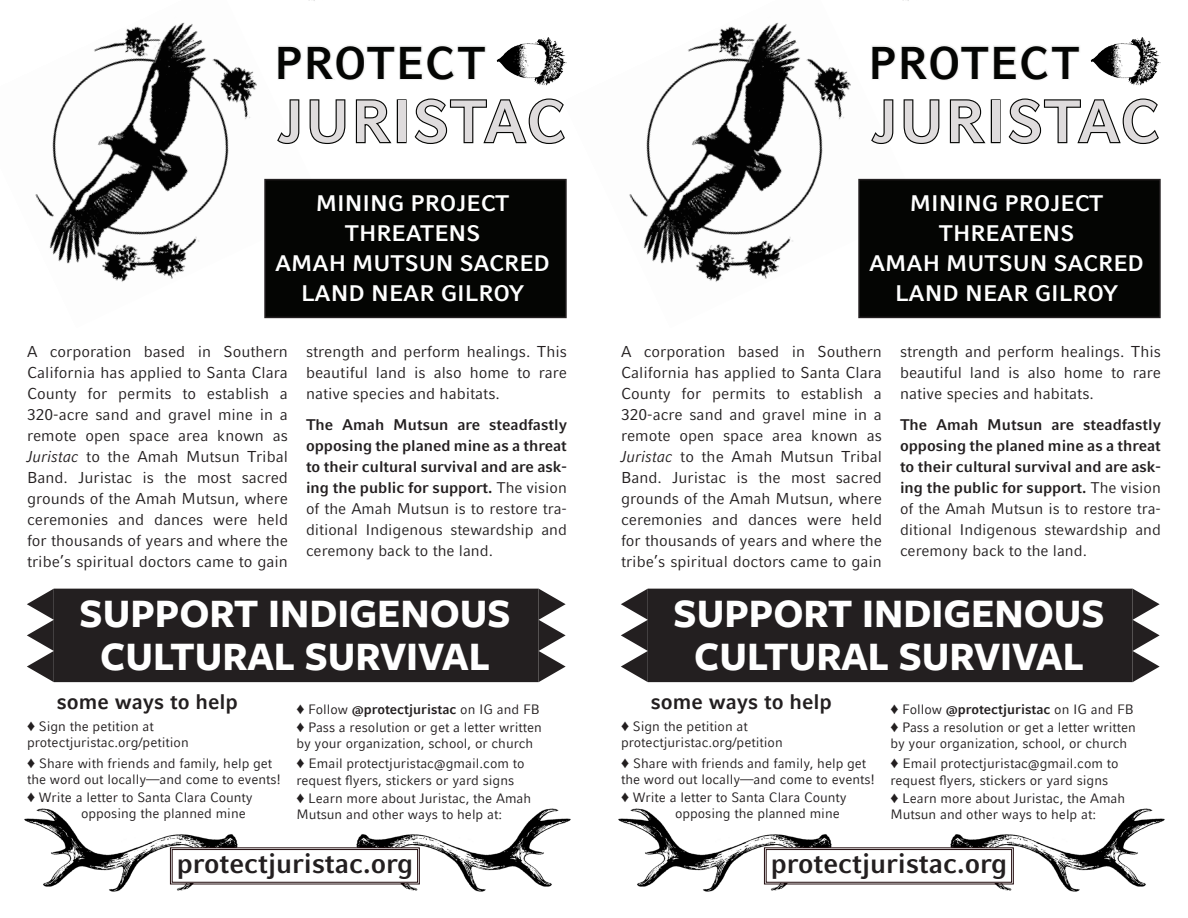
<style>
.page{position:relative;width:1188px;height:918px;background:#fff}
.page>*{position:absolute;margin:0;border:0;box-sizing:border-box;transform-origin:0 0}
.t1{font:700 59.4px "Compatil Fact LT Pro";letter-spacing:.03em;color:#dfdcdd}
.t2{font:700 45.9px "Compatil Fact LT Pro";letter-spacing:.02em;color:#040503}
.t3{font:700 42px/43.5px "Freight Sans Pro";color:#fff;text-align:center}
.t4{font:700 27.15px "Compatil Fact LT Pro";color:#231f20}
.t5{font:700 22.5px/30px "Compatil Fact LT Pro";color:#fff;text-align:center}
.t6{font:700 21px "Compatil Fact LT Com";color:#231f20}
.t7{font:15.75px/21px "Compatil Fact LT Pro";color:#231f20;text-align:justify}
.t8{font:700 15.45px/21px "Compatil Fact LT Pro";color:#231f20;text-align:justify}
.t9{font:13.5px/16.2px "Compatil Fact LT Com";color:#231f20}
.t10{font:700 13.5px "Compatil Fact LT Com";color:#231f20}
.s1{font-style:italic}
.s2{font-weight:400}
</style>
<div class="page">
<img style="left:356px;top:808px;width:215px;height:84px">
<div style="left:55px;top:589px;width:483px;height:92px;background:#231f20"></div>
<div style="left:54px;top:589px;width:485px;height:93px;border:2px solid #231f20"></div>
<img style="left:35px;top:22px;width:291px;height:297px">
<div style="left:265px;top:180px;width:301px;height:137px;background:#040503"></div>
<div style="left:264px;top:179px;width:303px;height:139px;border:2px solid #231f20"></div>
<svg style="left:276px;top:98px;width:24px;height:47px"></svg>
<svg style="left:308px;top:98px;width:38px;height:47px"></svg>
<svg style="left:355px;top:99px;width:37px;height:45px"></svg>
<div style="left:397px;top:99px;width:10px;height:44px;border:2px solid #040503"></div>
<svg style="left:414px;top:98px;width:148px;height:46px"></svg>
<svg style="left:539px;top:589px;width:27px;height:93px"></svg>
<svg style="left:27px;top:589px;width:27px;height:93px"></svg>
<svg style="left:276px;top:43px;width:210px;height:39px"></svg>
<img style="left:24px;top:808px;width:214px;height:84px">
<svg style="left:170px;top:847px;width:250px;height:38px"></svg>
<div style="left:172px;top:849px;width:246px;height:34px;border:1px solid #210b0d"></div>
<img style="left:497px;top:37px;width:65px;height:49px">
<img style="left:950px;top:808px;width:215px;height:84px">
<div style="left:649px;top:589px;width:483px;height:92px;background:#231f20"></div>
<div style="left:648px;top:589px;width:485px;height:93px;border:2px solid #231f20"></div>
<img style="left:562px;top:22px;width:358px;height:297px">
<div style="left:859px;top:180px;width:301px;height:137px;background:#040503"></div>
<div style="left:858px;top:179px;width:303px;height:139px;border:2px solid #231f20"></div>
<svg style="left:870px;top:98px;width:24px;height:47px"></svg>
<svg style="left:902px;top:98px;width:38px;height:47px"></svg>
<svg style="left:949px;top:99px;width:37px;height:45px"></svg>
<div style="left:991px;top:99px;width:10px;height:44px;border:2px solid #040503"></div>
<svg style="left:1008px;top:98px;width:151px;height:46px"></svg>
<svg style="left:1133px;top:589px;width:27px;height:93px"></svg>
<svg style="left:621px;top:589px;width:27px;height:93px"></svg>
<svg style="left:870px;top:43px;width:210px;height:39px"></svg>
<img style="left:618px;top:808px;width:214px;height:84px">
<svg style="left:764px;top:847px;width:250px;height:38px"></svg>
<div style="left:766px;top:849px;width:246px;height:34px;border:1px solid #210b0d"></div>
<img style="left:1091px;top:37px;width:70px;height:49px">
<p class="t2" style="left:274px;top:36px;width:213px">PROTECT</p>
<p class="t1" style="left:278px;top:86px;width:289px">JURISTAC</p>
<p class="t5" style="left:275px;top:188px;width:276px">MINING PROJECT<br>THREATENS<br>AMAH MUTSUN SACRED<br>LAND NEAR GILROY</p>
<p class="t7" style="left:27px;top:341px;width:263px">A corporation based in Southern California has applied to Santa Clara County for permits to establish a 320-acre sand and gravel mine in a remote open space area known as <span class="s1">Juristac</span> to the Amah Mutsun Tribal Band. Juristac is the most sacred grounds of the Amah Mutsun, where ceremonies and dances were held for thousands of years and where the tribe’s spiritual doctors came to gain</p>
<p class="t7" style="left:306px;top:341px;width:263px">strength and perform healings. This beautiful land is also home to rare native species and habitats.</p>
<p class="t8" style="left:306px;top:415px;width:263px">The Amah Mutsun are steadfastly opposing the planed mine as a threat to their cultural survival and are ask&shy;ing the public for support. <span class="s2">The vision of the Amah Mutsun is to restore tra&shy;ditional Indigenous stewardship and ceremony back to the land.</span></p>
<p class="t3" style="left:80px;top:590px;width:433px">SUPPORT INDIGENOUS<br>CULTURAL SURVIVAL</p>
<p class="t6" style="left:57px;top:690px;width:183px">some ways to help</p>
<p class="t9" style="left:27px;top:718px;width:163px">♦ Sign the petition at protectjuristac.org/petition</p>
<p class="t9" style="left:27px;top:755px;width:256px">♦ Share with friends and family, help get the word out locally—and come to events!</p>
<p class="t9" style="left:81px;top:789px;width:173px;text-indent:-54px">♦ Write a letter to Santa Clara County opposing the planned mine</p>
<p class="t10" style="left:296px;top:701px;width:245px">♦ <span class="s2">Follow</span> @protectjuristac <span class="s2">on IG and FB</span></p>
<p class="t9" style="left:296px;top:719px;width:247px">♦ Pass a resolution or get a letter written by your organization, school, or church</p>
<p class="t9" style="left:296px;top:756px;width:230px">♦ Email protectjuristac@gmail.com to request flyers, stickers or yard signs</p>
<p class="t9" style="left:296px;top:790px;width:236px">♦ Learn more about Juristac, the Amah<br>Mutsun and other ways to help at:</p>
<p class="t4" style="left:177px;top:847px;width:238px">protectjuristac.org</p>
<p class="t2" style="left:868px;top:36px;width:213px">PROTECT</p>
<p class="t1" style="left:872px;top:86px;width:289px">JURISTAC</p>
<p class="t5" style="left:869px;top:188px;width:276px">MINING PROJECT<br>THREATENS<br>AMAH MUTSUN SACRED<br>LAND NEAR GILROY</p>
<p class="t7" style="left:621px;top:341px;width:263px">A corporation based in Southern California has applied to Santa Clara County for permits to establish a 320-acre sand and gravel mine in a remote open space area known as <span class="s1">Juristac</span> to the Amah Mutsun Tribal Band. Juristac is the most sacred grounds of the Amah Mutsun, where ceremonies and dances were held for thousands of years and where the tribe’s spiritual doctors came to gain</p>
<p class="t7" style="left:900px;top:341px;width:263px">strength and perform healings. This beautiful land is also home to rare native species and habitats.</p>
<p class="t8" style="left:900px;top:415px;width:263px">The Amah Mutsun are steadfastly opposing the planed mine as a threat to their cultural survival and are ask&shy;ing the public for support. <span class="s2">The vision of the Amah Mutsun is to restore tra&shy;ditional Indigenous stewardship and ceremony back to the land.</span></p>
<p class="t3" style="left:674px;top:590px;width:433px">SUPPORT INDIGENOUS<br>CULTURAL SURVIVAL</p>
<p class="t6" style="left:651px;top:690px;width:183px">some ways to help</p>
<p class="t9" style="left:621px;top:718px;width:163px">♦ Sign the petition at protectjuristac.org/petition</p>
<p class="t9" style="left:621px;top:755px;width:256px">♦ Share with friends and family, help get the word out locally—and come to events!</p>
<p class="t9" style="left:675px;top:789px;width:173px;text-indent:-54px">♦ Write a letter to Santa Clara County opposing the planned mine</p>
<p class="t10" style="left:890px;top:701px;width:245px">♦ <span class="s2">Follow</span> @protectjuristac <span class="s2">on IG and FB</span></p>
<p class="t9" style="left:890px;top:719px;width:247px">♦ Pass a resolution or get a letter written by your organization, school, or church</p>
<p class="t9" style="left:890px;top:756px;width:230px">♦ Email protectjuristac@gmail.com to request flyers, stickers or yard signs</p>
<p class="t9" style="left:890px;top:790px;width:236px">♦ Learn more about Juristac, the Amah<br>Mutsun and other ways to help at:</p>
<p class="t4" style="left:771px;top:847px;width:238px">protectjuristac.org</p>
</div>
